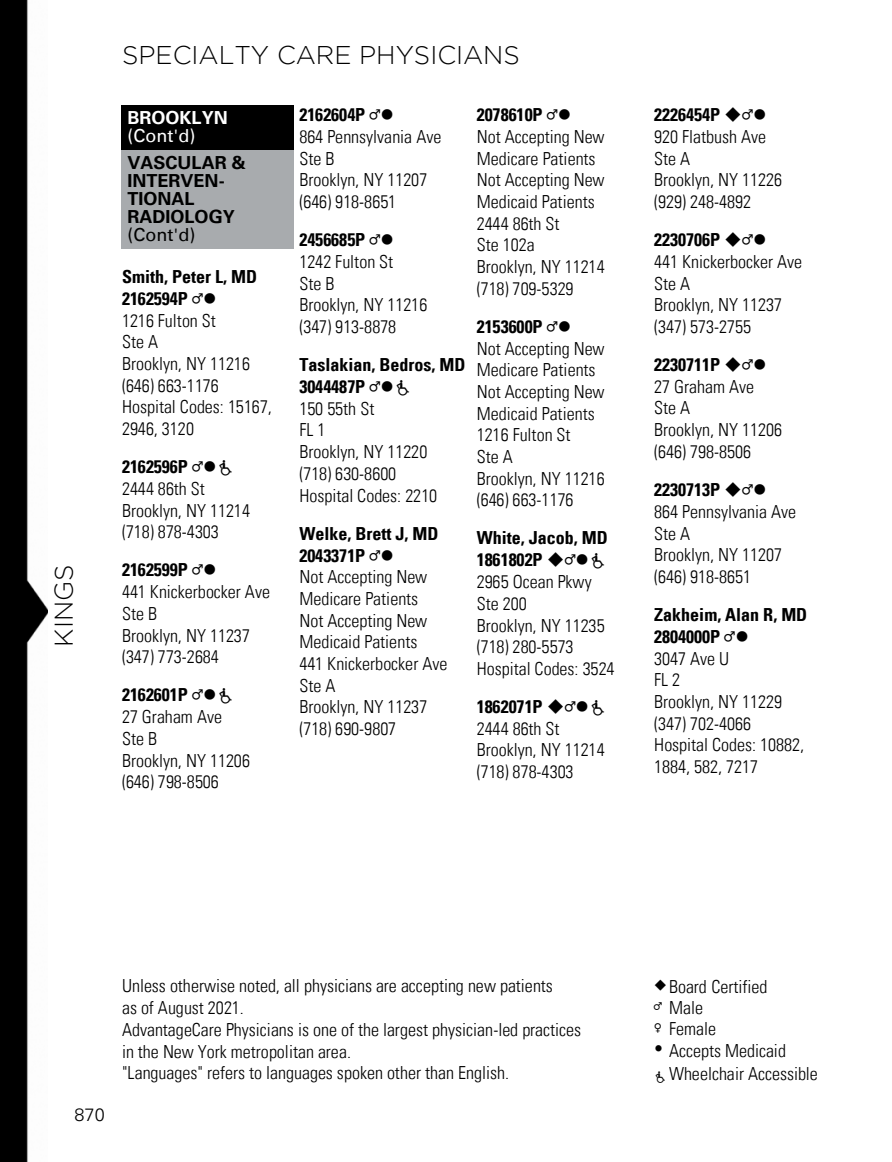
<style>
.page{position:relative;width:892px;height:1162px;background:#fff}
.page>*{position:absolute;margin:0;border:0;box-sizing:border-box;transform-origin:0 0}
.t1{font:300 25.5px "Gotham";color:#000}
.t2{font:300 condensed 18px/21.8px "Univers LT";color:#000}
.t3{font:700 18px/18px "Univers LT";color:#000}
.t4{font:700 18px/18px "Univers LT";color:#fff}
.t5{font:300 18px "Univers LT";color:#000}
.s1{font-weight:400}
.s2{font-weight:700}
.s3{font-family:"DejaVu Sans Mono";font-weight:400;font-stretch:normal}
</style>
<div class="page">
<svg style="left:0;top:0;width:47px;height:1161px;fill:#000"></svg>
<div style="left:125px;top:109px;width:163px;height:18px;background:#000"></div>
<svg style="left:121px;top:105px;width:4px;height:4px"></svg>
<hr style="left:125px;top:105px;width:163px;height:4px;background:#000">
<svg style="left:289px;top:105px;width:4px;height:4px"></svg>
<hr style="left:121px;top:109px;width:4px;height:18px;background:#000">
<hr style="left:289px;top:109px;width:4px;height:18px;background:#000">
<div style="left:125px;top:127px;width:163px;height:18px;background:#000"></div>
<div style="left:125px;top:145px;width:163px;height:5px;background:#000"></div>
<hr style="left:121px;top:127px;width:4px;height:18px;background:#000">
<hr style="left:289px;top:127px;width:4px;height:18px;background:#000">
<div style="left:125px;top:154px;width:163px;height:18px;background:#a8abae"></div>
<svg style="left:121px;top:145px;width:4px;height:9px"></svg>
<hr style="left:125px;top:150px;width:163px;height:4px;background:#a8abae">
<svg style="left:289px;top:145px;width:4px;height:9px"></svg>
<hr style="left:121px;top:154px;width:4px;height:18px;background:#a8abae">
<hr style="left:289px;top:154px;width:4px;height:18px;background:#a8abae">
<div style="left:125px;top:172px;width:163px;height:18px;background:#a8abae"></div>
<hr style="left:121px;top:172px;width:4px;height:18px;background:#a8abae">
<hr style="left:289px;top:172px;width:4px;height:18px;background:#a8abae">
<div style="left:125px;top:190px;width:163px;height:18px;background:#a8abae"></div>
<hr style="left:121px;top:190px;width:4px;height:18px;background:#a8abae">
<hr style="left:289px;top:190px;width:4px;height:18px;background:#a8abae">
<div style="left:125px;top:208px;width:163px;height:18px;background:#a8abae"></div>
<hr style="left:121px;top:208px;width:4px;height:18px;background:#a8abae">
<hr style="left:289px;top:208px;width:4px;height:18px;background:#a8abae">
<div style="left:125px;top:226px;width:163px;height:18px;background:#a8abae"></div>
<svg style="left:121px;top:244px;width:4px;height:5px"></svg>
<div style="left:125px;top:244px;width:163px;height:5px;background:#a8abae"></div>
<svg style="left:289px;top:244px;width:4px;height:5px"></svg>
<hr style="left:121px;top:226px;width:4px;height:18px;background:#a8abae">
<hr style="left:289px;top:226px;width:4px;height:18px;background:#a8abae">
<p class="t1" style="left:54px;top:646px;width:83px;rotate:-90deg">KINGS</p>
<h1 class="t1" style="left:122px;top:46px;width:399px">SPECIALTY CARE PHYSICIANS</h1>
<p class="t4" style="left:127px;top:108px;width:102px">BROOKLYN <span class="s1">(Cont'd)</span></p>
<p class="t3" style="left:127px;top:153px;width:120px">VASCULAR &amp;<br>INTERVEN-<br>TIONAL<br>RADIOLOGY <span class="s1">(Cont'd)</span></p>
<h1 class="t2" style="left:122px;top:265px;width:151px"><span class="s2">Smith, Peter L, MD<br>2162594P</span> <span class="s3">♂</span>●<br>1216 Fulton St<br>Ste A<br>Brooklyn, NY 11216 (646) 663-1176<br>Hospital Codes: 15167,<br>2946, 3120</h1>
<h1 class="t2" style="left:122px;top:455px;width:129px"><span class="s2">2162596P</span> <span class="s3">♂</span>●<br>2444 86th St<br>Brooklyn, NY 11214 (718) 878-4303</h1>
<h1 class="t2" style="left:122px;top:558px;width:149px"><span class="s2">2162599P</span> <span class="s3">♂</span>●<br>441 Knickerbocker Ave<br>Ste B<br>Brooklyn, NY 11237 (347) 773-2684</h1>
<h1 class="t2" style="left:122px;top:683px;width:129px"><span class="s2">2162601P</span> <span class="s3">♂</span>●<br>27 Graham Ave<br>Ste B<br>Brooklyn, NY 11206 (646) 798-8506</h1>
<h1 class="t2" style="left:299px;top:103px;width:143px"><span class="s2">2162604P</span> <span class="s3">♂</span>●<br>864 Pennsylvania Ave<br>Ste B<br>Brooklyn, NY 11207 (646) 918-8651</h1>
<h1 class="t2" style="left:299px;top:228px;width:129px"><span class="s2">2456685P</span> <span class="s3">♂</span>●<br>1242 Fulton St<br>Ste B<br>Brooklyn, NY 11216 (347) 913-8878</h1>
<h1 class="t2" style="left:299px;top:353px;width:167px"><span class="s2">Taslakian, Bedros, MD<br>3044487P</span> <span class="s3">♂</span>●<br>150 55th St<br>FL 1<br>Brooklyn, NY 11220<br>(718) 630-8600<br>Hospital Codes: 2210</h1>
<h1 class="t2" style="left:299px;top:522px;width:149px"><span class="s2">Welke, Brett J, MD<br>2043371P</span> <span class="s3">♂</span>●<br>Not Accepting New<br>Medicare Patients<br>Not Accepting New<br>Medicaid Patients<br>441 Knickerbocker Ave<br>Ste A<br>Brooklyn, NY 11237 (718) 690-9807</h1>
<h1 class="t2" style="left:476px;top:103px;width:129px"><span class="s2">2078610P</span> <span class="s3">♂</span>●<br>Not Accepting New<br>Medicare Patients<br>Not Accepting New<br>Medicaid Patients<br>2444 86th St<br>Ste 102a<br>Brooklyn, NY 11214 (718) 709-5329</h1>
<h1 class="t2" style="left:476px;top:315px;width:129px"><span class="s2">2153600P</span> <span class="s3">♂</span>●<br>Not Accepting New<br>Medicare Patients<br>Not Accepting New<br>Medicaid Patients<br>1216 Fulton St<br>Ste A<br>Brooklyn, NY 11216 (646) 663-1176</h1>
<h1 class="t2" style="left:476px;top:526px;width:139px"><span class="s2">White, Jacob, MD<br>1861802P</span> ◆<span class="s3">♂</span>●<br>2965 Ocean Pkwy<br>Ste 200<br>Brooklyn, NY 11235 (718) 280-5573<br>Hospital Codes: 3524</h1>
<h1 class="t2" style="left:476px;top:695px;width:129px"><span class="s2">1862071P</span> ◆<span class="s3">♂</span>●<br>2444 86th St<br>Brooklyn, NY 11214 (718) 878-4303</h1>
<h1 class="t2" style="left:654px;top:103px;width:129px"><span class="s2">2226454P</span> ◆<span class="s3">♂</span>●<br>920 Flatbush Ave<br>Ste A<br>Brooklyn, NY 11226 (929) 248-4892</h1>
<h1 class="t2" style="left:654px;top:228px;width:149px"><span class="s2">2230706P</span> ◆<span class="s3">♂</span>●<br>441 Knickerbocker Ave<br>Ste A<br>Brooklyn, NY 11237 (347) 573-2755</h1>
<h1 class="t2" style="left:654px;top:353px;width:129px"><span class="s2">2230711P</span> ◆<span class="s3">♂</span>●<br>27 Graham Ave<br>Ste A<br>Brooklyn, NY 11206 (646) 798-8506</h1>
<h1 class="t2" style="left:654px;top:478px;width:143px"><span class="s2">2230713P</span> ◆<span class="s3">♂</span>●<br>864 Pennsylvania Ave<br>Ste A<br>Brooklyn, NY 11207 (646) 918-8651</h1>
<h1 class="t2" style="left:654px;top:603px;width:154px"><span class="s2">Zakheim, Alan R, MD<br>2804000P</span> <span class="s3">♂</span>●<br>3047 Ave U<br>FL 2<br>Brooklyn, NY 11229 (347) 702-4066<br>Hospital Codes: 10882,<br>1884, 582, 7217</h1>
<p class="t5" style="left:74px;top:1103px;width:32px">870</p>
<p class="t2" style="left:122px;top:974px;width:460px">Unless otherwise noted, all physicians are accepting new patients<br>as of August 2021.<br>AdvantageCare Physicians is one of the largest physician-led practices in the New York metropolitan area.<br>"Languages" refers to languages spoken other than English.</p>
<p class="t2" style="left:653px;top:975px;width:115px;line-height:21px">◆Board Certified <sup>♂</sup> Male<br><sup>♀</sup> Female</p>
<p class="t2" style="left:668px;top:1038px;width:150px;line-height:22.5px;text-indent:-15px">• Accepts Medicaid<br>Wheelchair Accessible</p>
</div>
